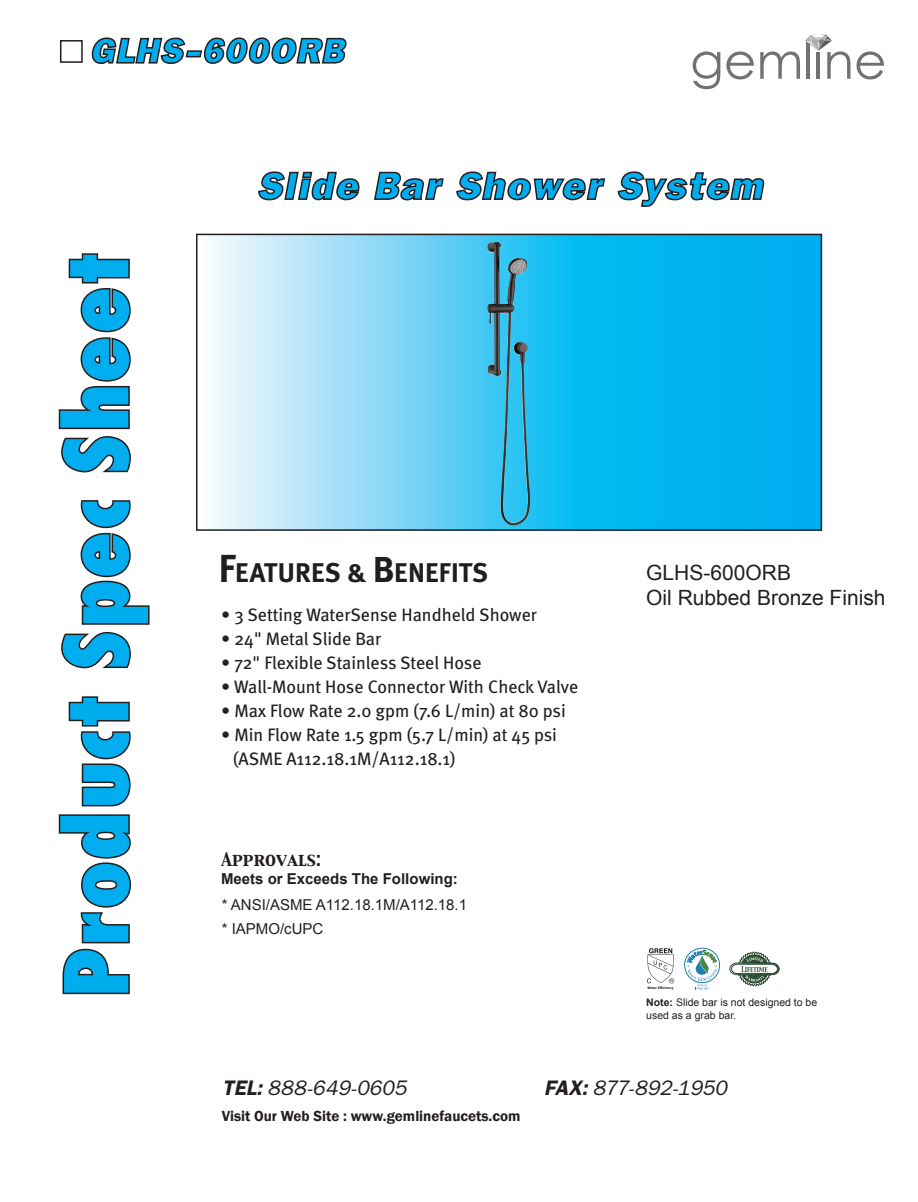
<style>
.page{position:relative;width:918px;height:1202px;background:#fff}
.page>*{position:absolute;margin:0;border:0;box-sizing:border-box;transform-origin:0 0}
.t1{font:800 84px "Futura Cond";color:#00aeef}
.t2{font:italic 800 33px "Franklin";letter-spacing:.015em;color:#00aeef}
.t3{font:italic 800 30px "Franklin";letter-spacing:.005em;color:#00aeef}
.t4{font:700 27px "Meta Plus";letter-spacing:-.02em;color:#211e1f}
.t5{font:21px "Arial";color:#231f20}
.t6{font:18px "Meta";color:#231f20}
.t7{font:italic 18px "Franklin";color:#231f20}
.t8{font:16.5px "Capitals";color:#231f20}
.t9{font:15px "Arial";color:#231f20}
.t10{font:600 15px "Franklin Gothic";color:#231f20}
.t11{font:700 15px "Arial";color:#231f20}
.t12{font:10.5px/12.6px "Arial";color:#231f20}
.t13{font:700 3.6px "Myriad Pro";letter-spacing:.02em;color:#231f20}
.s1{font-size:39px}
.s2{font-size:36px}
.s3{font-weight:700}
.s4{font-family:"Franklin Demi"}
</style>
<div class="page">
<svg style="left:210px;top:236px;width:609px;height:291px"></svg>
<div style="left:196px;top:233px;width:626px;height:297px;border:2px solid #231f20"></div>
<svg style="left:58px;top:696px;width:74px;height:299px"></svg>
<svg style="left:61px;top:500px;width:89px;height:169px"></svg>
<svg style="left:58px;top:253px;width:73px;height:220px"></svg>
<svg style="left:693px;top:51px;width:27px;height:38px"></svg>
<svg style="left:726px;top:51px;width:28px;height:28px"></svg>
<svg style="left:857px;top:51px;width:27px;height:28px"></svg>
<svg style="left:760px;top:34px;width:90px;height:45px"></svg>
<div style="left:60px;top:40px;width:23px;height:23px;border:2px solid #201d1e"></div>
<svg style="left:91px;top:37px;width:256px;height:27px"></svg>
<svg style="left:258px;top:171px;width:102px;height:30px"></svg>
<svg style="left:374px;top:171px;width:70px;height:30px"></svg>
<svg style="left:456px;top:171px;width:150px;height:30px"></svg>
<svg style="left:617px;top:171px;width:148px;height:36px"></svg>
<img style="left:486px;top:242px;width:45px;height:285px">
<svg style="left:730px;top:951px;width:49px;height:34px"></svg>
<svg style="left:647px;top:948px;width:27px;height:35px"></svg>
<div style="left:684px;top:947px;width:36px;height:35px;border:1px solid #1d7eb2;border-radius:50%"></div>
<svg style="left:687px;top:949px;width:30px;height:40px"></svg>
<p class="t3" style="left:89px;top:31px;width:256px">GLHS-600ORB</p>
<h1 class="t1" style="left:39px;top:997px;width:749px;rotate:-90deg">Product Spec Sheet</h1>
<p class="t2" style="left:256px;top:164px;width:508px">Slide Bar Shower System</p>
<h3 class="t4" style="left:218px;top:557px;width:272px"><span class="s1">F</span>EATURES &amp; <span class="s2">B</span>ENEFITS</h3>
<p class="t6" style="left:221px;top:604px;width:317px">• 3 Setting WaterSense Handheld Shower</p>
<p class="t6" style="left:221px;top:628px;width:162px">• 24" Metal Slide Bar</p>
<p class="t6" style="left:221px;top:652px;width:262px">• 72" Flexible Stainless Steel Hose</p>
<p class="t6" style="left:221px;top:676px;width:358px">• Wall-Mount Hose Connector With Check Valve</p>
<p class="t6" style="left:221px;top:700px;width:346px">• Max Flow Rate 2.0 gpm (7.6 L/min) at 80 psi</p>
<p class="t6" style="left:221px;top:724px;width:337px">• Min Flow Rate 1.5 gpm (5.7 L/min) at 45 psi</p>
<p class="t6" style="left:233px;top:748px;width:224px">(ASME A112.18.1M/A112.18.1)</p>
<p class="t8" style="left:221px;top:848px;width:102px">Approvals:</p>
<p class="t11" style="left:221px;top:868px;width:238px">Meets or Exceeds The Following:</p>
<p class="t9" style="left:222px;top:894px;width:247px">* ANSI/ASME A112.18.1M/A112.18.1</p>
<p class="t9" style="left:222px;top:918px;width:103px">* IAPMO/cUPC</p>
<p class="t5" style="left:646px;top:558px;width:146px">GLHS-600ORB</p>
<p class="t5" style="left:646px;top:583px;width:241px">Oil Rubbed Bronze Finish</p>
<p class="t13" style="left:647px;top:985px;width:28px">Water Efficiency</p>
<p class="t12" style="left:646px;top:995px;width:172px"><span class="s3">Note:</span> Slide bar is not designed to be used as a grab bar.</p>
<p class="t7" style="left:222px;top:1075px;width:186px"><span class="s4">TEL:</span> 888-649-0605</p>
<p class="t7" style="left:544px;top:1075px;width:184px"><span class="s4">FAX:</span> 877-892-1950</p>
<p class="t10" style="left:222px;top:1106px;width:300px">Visit Our Web Site : www.gemlinefaucets.com</p>
</div>
